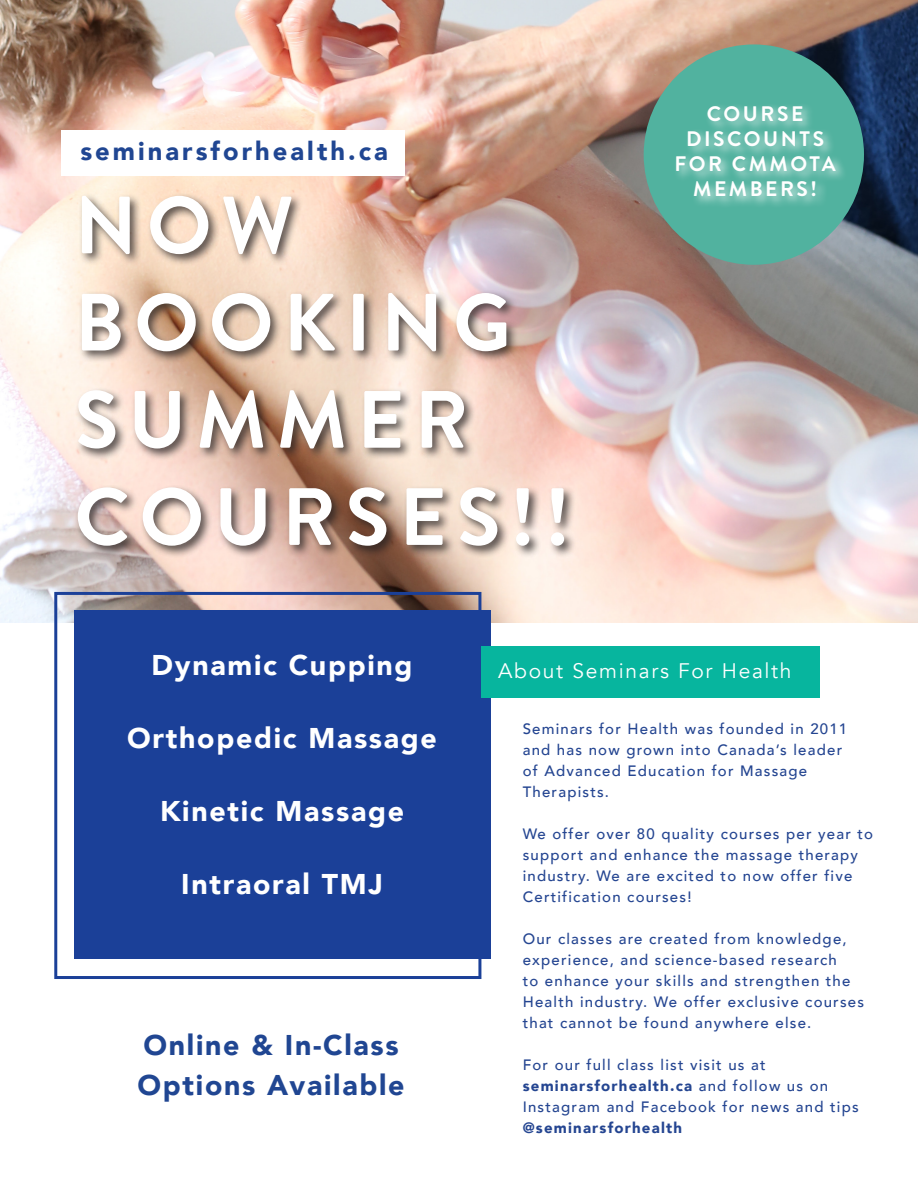
<style>
.page{position:relative;width:918px;height:1188px;background:#fff}
.page>*{position:absolute;margin:0;border:0;box-sizing:border-box;transform-origin:0 0}
.t1{font:700 81px "Brandon Grotesque";letter-spacing:.12em;color:#fff}
.t2{font:900 28.5px "Avenir";letter-spacing:.06em;color:#fff}
.t3{font:900 28.5px "Avenir";letter-spacing:.06em;color:#204692}
.t4{font:900 25.5px "Avenir";letter-spacing:.12em;color:#204692}
.t5{font:700 21px/25.2px "Brandon Grotesque";letter-spacing:.12em;color:#fff;text-align:center}
.t6{font:21px "Avenir";letter-spacing:.08em;color:#fff}
.t7{font:500 15px/21px "Avenir";letter-spacing:.08em;color:#244591}
.s1{font-weight:900}
</style>
<div class="page">
<img style="left:0;top:0;width:918px;height:622px">
<div style="left:75px;top:610px;width:416px;height:348px;background:#1b4098"></div>
<div style="left:54px;top:592px;width:427px;height:387px;border:3px solid #1b4098"></div>
<div style="left:61px;top:130px;width:344px;height:46px;background:#fff"></div>
<div style="left:482px;top:646px;width:338px;height:52px;background:#07b59e"></div>
<div style="left:75px;top:192px;width:502px;height:367px;background:#231f20;opacity:.75"></div>
<div style="left:644px;top:44px;width:220px;height:221px;background:#51b29f;border-radius:50%"></div>
<div style="left:673px;top:102px;width:175px;height:107px;background:#fff;opacity:.75"></div>
<p class="t4" style="left:80px;top:129px;width:309px">seminarsforhealth.ca</p>
<p class="t1" style="left:75px;top:169px;width:221px">NOW</p>
<p class="t1" style="left:75px;top:266px;width:438px">BOOKING</p>
<p class="t1" style="left:75px;top:363px;width:395px">SUMMER</p>
<p class="t1" style="left:75px;top:460px;width:497px">COURSES!!</p>
<p class="t5" style="left:707px;top:101px;width:98px">COURSE</p>
<p class="t5" style="left:674px;top:126px;width:163px">DISCOUNTS<br>FOR CMMOTA<br>MEMBERS!</p>
<p class="t2" style="left:152px;top:641px;width:262px">Dynamic Cupping</p>
<p class="t2" style="left:127px;top:714px;width:311px">Orthopedic Massage</p>
<p class="t2" style="left:160px;top:787px;width:246px">Kinetic Massage</p>
<p class="t2" style="left:181px;top:860px;width:203px">Intraoral TMJ</p>
<p class="t3" style="left:143px;top:1020px;width:257px">Online &amp; In-Class</p>
<p class="t3" style="left:138px;top:1060px;width:269px">Options Available</p>
<p class="t6" style="left:498px;top:658px;width:295px">About Seminars For Health</p>
<p class="t7" style="left:523px;top:717px;width:326px">Seminars for Health was founded in 2011 and has now grown into Canada’s leader of Advanced Education for Massage<br>Therapists.</p>
<p class="t7" style="left:523px;top:822px;width:352px">We offer over 80 quality courses per year to support and enhance the massage therapy industry. We are excited to now offer five Certification courses!</p>
<p class="t7" style="left:523px;top:927px;width:326px">Our classes are created from knowledge, experience, and science-based research</p>
<p class="t7" style="left:523px;top:969px;width:343px">to enhance your skills and strengthen the<br>Health industry. We offer exclusive courses that cannot be found anywhere else.</p>
<p class="t7" style="left:523px;top:1053px;width:338px">For our full class list visit us at <span class="s1">seminarsforhealth.ca</span> and follow us on Instagram and Facebook for news and tips <span class="s1">@seminarsforhealth</span></p>
</div>
